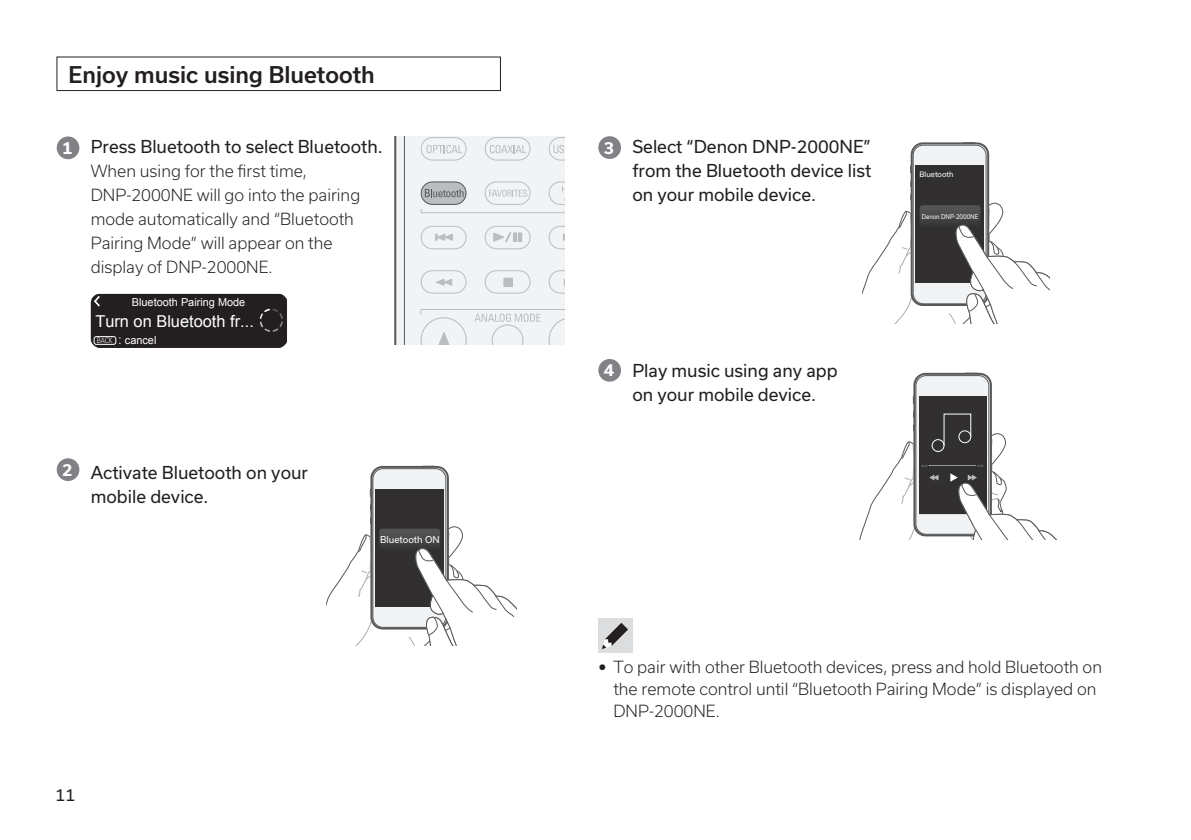
<style>
.page{position:relative;width:1191px;height:840px;background:#fff}
.page>*{position:absolute;margin:0;border:0;box-sizing:border-box;transform-origin:0 0}
.t1{font:500 22px "Usual";color:#231f20}
.t2{font:17px/24px "Usual";color:#231f20}
.t3{font:16.4px "Arial";color:#fff}
.t4{font:300 16px/24px "Usual";color:#231f20}
.t5{font:700 16px "Usual";color:#fff}
.t6{font:16px "Usual";color:#231f20}
.t7{font:11px "Arial";color:#fff}
.t8{font:9px "Usual";color:#fff}
.t9{font:7.2px "Usual";color:#fff}
.t10{font:6.4px "Usual";color:#fff;scale:.9 1}
.s1{font-family:"Univers LTCYR 45";font-weight:300;font-size:7.6px}
.s2{font-family:"Arial Narrow";font-size:12.8px}
.s3{font-family:"Univers LT Std"}
</style>
<div class="page">
<div style="left:913px;top:373px;width:77px;height:162px;background:#f2f3f4;border-radius:11px"></div>
<div style="left:913px;top:372px;width:79px;height:164px;border:2px solid #57585a;border-radius:11px"></div>
<svg style="left:965px;top:372px;width:13px;height:2px"></svg>
<svg style="left:859px;top:395px;width:198px;height:144px"></svg>
<div style="left:911px;top:143px;width:76px;height:162px;background:#f2f3f4;border-radius:11px"></div>
<div style="left:910px;top:142px;width:79px;height:164px;border:2px solid #57585a;border-radius:11px"></div>
<div style="left:913px;top:145px;width:73px;height:159px;border:1px solid #57585a;border-radius:10px"></div>
<svg style="left:962px;top:142px;width:13px;height:2px"></svg>
<svg style="left:910px;top:165px;width:2px;height:8px"></svg>
<svg style="left:910px;top:180px;width:2px;height:7px"></svg>
<div style="left:915px;top:165px;width:68px;height:118px;background:#312f30"></div>
<svg style="left:862px;top:194px;width:187px;height:129px"></svg>
<div style="left:91px;top:293px;width:196px;height:54px;background:#231f20"></div>
<div style="left:94px;top:336px;width:22px;height:8px;border:1px solid #fff;border-radius:2px"></div>
<svg style="left:394px;top:136px;width:171px;height:208px"></svg>
<div style="left:371px;top:466px;width:76px;height:162px;background:#f2f3f4;border-radius:11px"></div>
<div style="left:370px;top:465px;width:79px;height:164px;border:2px solid #57585a;border-radius:11px"></div>
<div style="left:373px;top:468px;width:73px;height:159px;border:1px solid #57585a;border-radius:10px"></div>
<svg style="left:422px;top:465px;width:13px;height:2px"></svg>
<svg style="left:370px;top:488px;width:2px;height:8px"></svg>
<svg style="left:370px;top:504px;width:2px;height:6px"></svg>
<div style="left:375px;top:488px;width:68px;height:118px;background:#312f30"></div>
<svg style="left:326px;top:517px;width:190px;height:128px"></svg>
<div style="left:57px;top:57px;width:444px;height:34px;border:1px solid #231f20"></div>
<div style="left:57px;top:136px;width:22px;height:23px;background:#808285;border-radius:50%"></div>
<div style="left:57px;top:458px;width:22px;height:22px;background:#808285;border-radius:50%"></div>
<div style="left:598px;top:136px;width:23px;height:23px;background:#808285;border-radius:50%"></div>
<div style="left:598px;top:359px;width:23px;height:22px;background:#808285;border-radius:50%"></div>
<div style="left:598px;top:618px;width:34px;height:34px;background:#dcdddf"></div>
<svg style="left:602px;top:622px;width:26px;height:26px"></svg>
<h1 class="t1" style="left:69px;top:62px;width:308px">Enjoy music using Bluetooth</h1>
<p class="t5" style="left:62px;top:138px;width:12px">1</p>
<p class="t2" style="left:91px;top:135px;width:293px">Press Bluetooth to select Bluetooth.</p>
<p class="t4" style="left:91px;top:159px;width:271px">When using for the first time,<br>DNP-2000NE will go into the pairing mode automatically and “Bluetooth<br>Pairing Mode” will appear on the display of DNP-2000NE.</p>
<p class="t3" style="left:95px;top:310px;width:160px">Turn on Bluetooth fr...</p>
<p class="t7" style="left:132px;top:294px;width:115px">Bluetooth Pairing Mode</p>
<p class="t7" style="left:97px;top:333px;width:61px"><span class="s1">BACK</span> <span class="s2">:</span> cancel</p>
<p class="t5" style="left:62px;top:460px;width:12px">2</p>
<p class="t2" style="left:91px;top:460px;width:219px">Activate Bluetooth on your mobile device.</p>
<p class="t8" style="left:380px;top:534px;width:61px">Bluetooth ON</p>
<p class="t6" style="left:56px;top:785px;width:22px">11</p>
<p class="t5" style="left:604px;top:138px;width:12px">3</p>
<p class="t2" style="left:632px;top:134px;width:240px;text-align:justify">Select “Denon DNP-2000NE” from the Bluetooth device list on your mobile device.</p>
<p class="t9" style="left:919px;top:170px;width:35px">Bluetooth</p>
<p class="t10" style="left:921px;top:212px;width:64px">Denon DNP-2000NE</p>
<p class="t5" style="left:604px;top:361px;width:12px">4</p>
<p class="t2" style="left:632px;top:358px;width:207px">Play music using any app on your mobile device.</p>
<p class="t4" style="left:613px;top:655px;width:490px;line-height:22px;text-indent:-15px"><span class="s3">•</span> To pair with other Bluetooth devices, press and hold Bluetooth on the remote control until “Bluetooth Pairing Mode” is displayed on<br>DNP-2000NE.</p>
</div>
